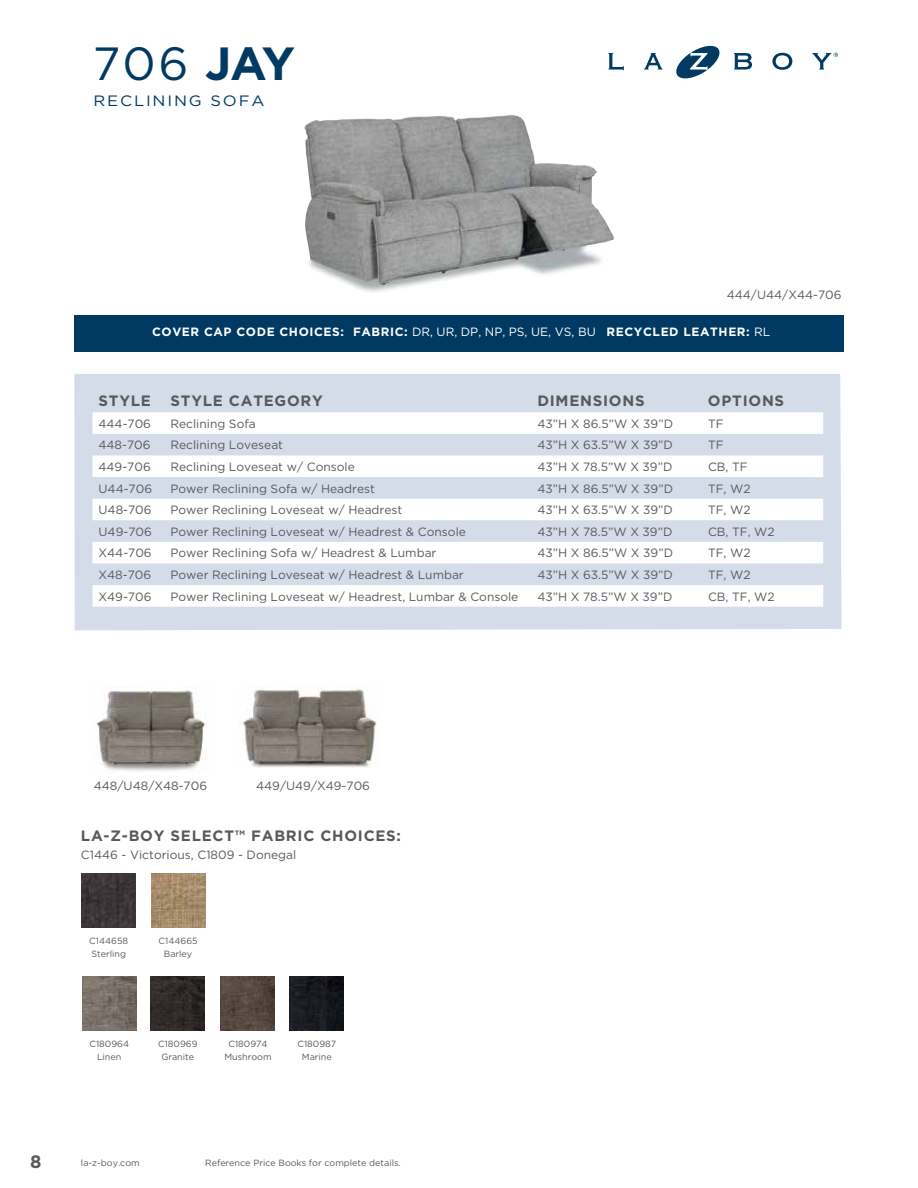
<style>
.page{position:relative;width:918px;height:1188px;background:#fff}
.page>*{position:absolute;margin:0;border:0;box-sizing:border-box;transform-origin:0 0}
.t1{font:46.5px "Gotham";color:#003a63}
.t2{font:700 18px "Gotham";color:#58595b}
.t3{font:700 15px "Gotham";letter-spacing:.05em;color:#58595b}
.t4{font:15px "Gotham";letter-spacing:.11em;color:#003a63;scale:1.1 1}
.t5{font:12px "Gotham";color:#58595b}
.t6{font:700 12px "Gotham";letter-spacing:.05em;color:#fff}
.t7{font:9px/12.6px "Gotham";color:#58595b;text-align:center}
.s1{font-weight:700}
.s2{font-weight:400}
</style>
<div class="page">
<img style="left:82px;top:977px;width:54px;height:54px">
<div style="left:74px;top:374px;width:768px;height:256px;background:#d3dce8"></div>
<div style="left:74px;top:315px;width:770px;height:36px;background:#003a63"></div>
<img style="left:290px;top:977px;width:54px;height:54px">
<img style="left:151px;top:874px;width:54px;height:54px">
<img style="left:151px;top:977px;width:54px;height:54px">
<img style="left:82px;top:874px;width:54px;height:54px">
<img style="left:221px;top:977px;width:54px;height:54px">
<svg style="left:93px;top:412px;width:730px;height:195px"></svg>
<svg style="left:608px;top:53px;width:16px;height:17px"></svg>
<svg style="left:644px;top:53px;width:19px;height:17px"></svg>
<svg style="left:676px;top:45px;width:44px;height:34px"></svg>
<svg style="left:734px;top:53px;width:18px;height:17px"></svg>
<svg style="left:772px;top:53px;width:20px;height:17px"></svg>
<svg style="left:812px;top:53px;width:26px;height:17px"></svg>
<img style="left:304px;top:115px;width:310px;height:178px">
<img style="left:238px;top:686px;width:139px;height:82px">
<img style="left:96px;top:686px;width:110px;height:85px">
<h1 class="t1" style="left:93px;top:34px;width:204px">706 <span class="s1">JAY</span></h1>
<p class="t4" style="left:93px;top:91px;width:157px">RECLINING SOFA</p>
<p class="t5" style="left:727px;top:287px;width:116px">444/U44/X44-706</p>
<p class="t6" style="left:152px;top:324px;width:619px">COVER CAP CODE CHOICES: FABRIC: <span class="s2">DR, UR, DP, NP, PS, UE, VS, BU</span> RECYCLED LEATHER: <span class="s2">RL</span></p>
<p class="t3" style="left:99px;top:391px;width:54px">STYLE</p>
<p class="t3" style="left:171px;top:391px;width:154px">STYLE CATEGORY</p>
<p class="t3" style="left:537px;top:391px;width:109px">DIMENSIONS</p>
<p class="t3" style="left:708px;top:391px;width:78px">OPTIONS</p>
<p class="t5" style="left:99px;top:416px;width:54px">444-706</p>
<p class="t5" style="left:171px;top:416px;width:87px">Reclining Sofa</p>
<p class="t5" style="left:537px;top:416px;width:137px">43”H X 86.5”W X 39”D</p>
<p class="t5" style="left:708px;top:416px;width:17px">TF</p>
<p class="t5" style="left:99px;top:438px;width:54px">448-706</p>
<p class="t5" style="left:171px;top:438px;width:114px">Reclining Loveseat</p>
<p class="t5" style="left:537px;top:438px;width:137px">43”H X 63.5”W X 39”D</p>
<p class="t5" style="left:708px;top:438px;width:17px">TF</p>
<p class="t5" style="left:99px;top:459px;width:54px">449-706</p>
<p class="t5" style="left:171px;top:459px;width:186px">Reclining Loveseat w/ Console</p>
<p class="t5" style="left:537px;top:459px;width:137px">43”H X 78.5”W X 39”D</p>
<p class="t5" style="left:708px;top:459px;width:41px">CB, TF</p>
<p class="t5" style="left:99px;top:481px;width:55px">U44-706</p>
<p class="t5" style="left:171px;top:481px;width:206px">Power Reclining Sofa w/ Headrest</p>
<p class="t5" style="left:537px;top:481px;width:137px">43”H X 86.5”W X 39”D</p>
<p class="t5" style="left:708px;top:481px;width:44px">TF, W2</p>
<p class="t5" style="left:99px;top:502px;width:55px">U48-706</p>
<p class="t5" style="left:171px;top:502px;width:233px">Power Reclining Loveseat w/ Headrest</p>
<p class="t5" style="left:537px;top:502px;width:137px">43”H X 63.5”W X 39”D</p>
<p class="t5" style="left:708px;top:502px;width:44px">TF, W2</p>
<p class="t5" style="left:99px;top:524px;width:55px">U49-706</p>
<p class="t5" style="left:171px;top:524px;width:297px">Power Reclining Loveseat w/ Headrest &amp; Console</p>
<p class="t5" style="left:537px;top:524px;width:137px">43”H X 78.5”W X 39”D</p>
<p class="t5" style="left:708px;top:524px;width:68px">CB, TF, W2</p>
<p class="t5" style="left:99px;top:546px;width:55px">X44-706</p>
<p class="t5" style="left:171px;top:546px;width:267px">Power Reclining Sofa w/ Headrest &amp; Lumbar</p>
<p class="t5" style="left:537px;top:546px;width:137px">43”H X 86.5”W X 39”D</p>
<p class="t5" style="left:708px;top:546px;width:44px">TF, W2</p>
<p class="t5" style="left:99px;top:567px;width:54px">X48-706</p>
<p class="t5" style="left:171px;top:567px;width:295px">Power Reclining Loveseat w/ Headrest &amp; Lumbar</p>
<p class="t5" style="left:537px;top:567px;width:137px">43”H X 63.5”W X 39”D</p>
<p class="t5" style="left:708px;top:567px;width:44px">TF, W2</p>
<p class="t5" style="left:99px;top:589px;width:54px">X49-706</p>
<p class="t5" style="left:171px;top:589px;width:349px">Power Reclining Loveseat w/ Headrest, Lumbar &amp; Console</p>
<p class="t5" style="left:537px;top:589px;width:137px">43”H X 78.5”W X 39”D</p>
<p class="t5" style="left:708px;top:589px;width:68px">CB, TF, W2</p>
<p class="t5" style="left:94px;top:778px;width:115px">448/U48/X48-706</p>
<p class="t5" style="left:256px;top:778px;width:115px">449/U49/X49-706</p>
<p class="t3" style="left:81px;top:826px;width:322px">LA-Z-BOY SELECT™ FABRIC CHOICES:</p>
<p class="t5" style="left:81px;top:847px;width:217px">C1446 - Victorious, C1809 - Donegal</p>
<p class="t7" style="left:89px;top:935px;width:40px;text-align:left">C144658<br>Sterling</p>
<p class="t7" style="left:159px;top:935px;width:41px">C144665<br>Barley</p>
<p class="t7" style="left:89px;top:1037px;width:41px">C180964<br>Linen</p>
<p class="t7" style="left:158px;top:1037px;width:41px">C180969<br>Granite</p>
<p class="t7" style="left:224px;top:1037px;width:49px">C180974<br>Mushroom</p>
<p class="t7" style="left:297px;top:1037px;width:40px">C180987<br>Marine</p>
<h2 class="t2" style="left:30px;top:1150px;width:13px">8</h2>
<p class="t7" style="left:81px;top:1157px;width:60px">la-z-boy.com</p>
<p class="t7" style="left:205px;top:1157px;width:197px">Reference Price Books for complete details.</p>
</div>
